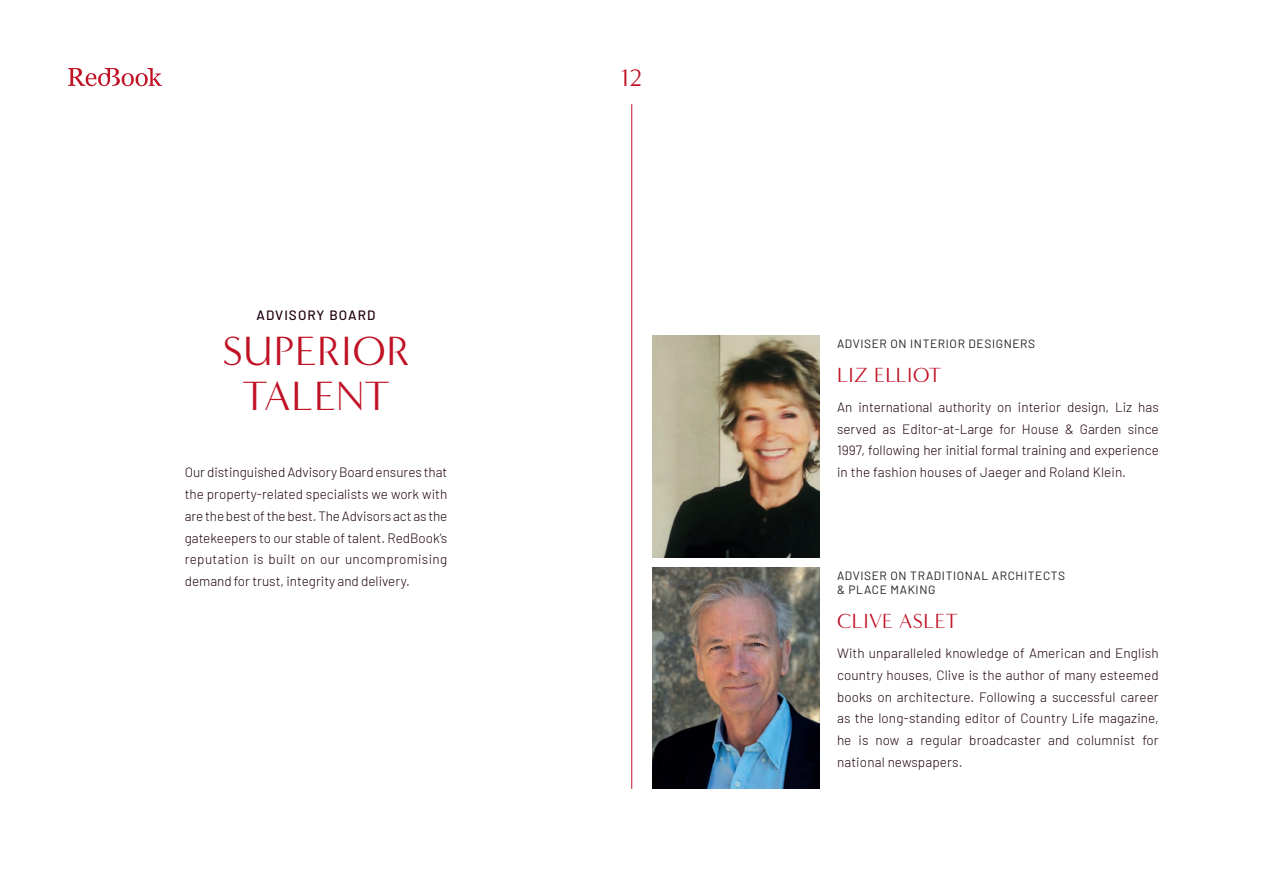
<style>
.page{position:relative;width:1263px;height:893px;background:#fff}
.page>*{position:absolute;margin:0;border:0;box-sizing:border-box;transform-origin:0 0}
.t1{font:42px/45px "Minerva Modern";letter-spacing:.02em;color:#c01125;text-align:center}
.t2{font:24.3px "Minerva Modern";color:#c01125}
.t3{font:21px "Minerva Modern";letter-spacing:.02em;color:#c01125}
.t4{font:300 13.5px/21.8px "Barlow";letter-spacing:.01em;color:#1f0010;text-align:justify}
.t5{font:500 13.5px "Barlow";letter-spacing:.08em;color:#1f0010}
.t6{font:12px/14.4px "Barlow";letter-spacing:.05em;color:#231f20}
</style>
<div class="page">
<img style="left:653px;top:336px;width:166px;height:221px">
<svg style="left:68px;top:68px;width:94px;height:18px"></svg>
<hr style="left:631px;top:104px;width:1px;height:685px;background:#c01125">
<img style="left:653px;top:568px;width:166px;height:221px">
<p class="t5" style="left:256px;top:306px;width:121px">ADVISORY BOARD</p>
<p class="t1" style="left:223px;top:329px;width:188px">SUPERIOR<br>TALENT</p>
<p class="t4" style="left:185px;top:460px;width:264px">Our distinguished Advisory Board ensures that the property-related specialists we work with are the best of the best. The Advisors act as the gatekeepers to our stable of talent. RedBook’s reputation is built on our uncompromising demand for trust, integrity and delivery.</p>
<p class="t2" style="left:621px;top:64px;width:23px">12</p>
<p class="t6" style="left:837px;top:335px;width:200px">ADVISER ON INTERIOR DESIGNERS</p>
<p class="t3" style="left:837px;top:363px;width:106px">LIZ ELLIOT</p>
<p class="t4" style="left:837px;top:395px;width:323px">An international authority on interior design, Liz has served as Editor-at-Large for House &amp; Garden since 1997, following her initial formal training and experience in the fashion houses of Jaeger and Roland Klein.</p>
<p class="t6" style="left:837px;top:567px;width:230px">ADVISER ON TRADITIONAL ARCHITECTS &amp; PLACE MAKING</p>
<p class="t3" style="left:837px;top:609px;width:123px">CLIVE ASLET</p>
<p class="t4" style="left:837px;top:641px;width:323px">With unparalleled knowledge of American and English country houses, Clive is the author of many esteemed books on architecture. Following a successful career as the long-standing editor of Country Life magazine, he is now a regular broadcaster and columnist for national newspapers.</p>
</div>
